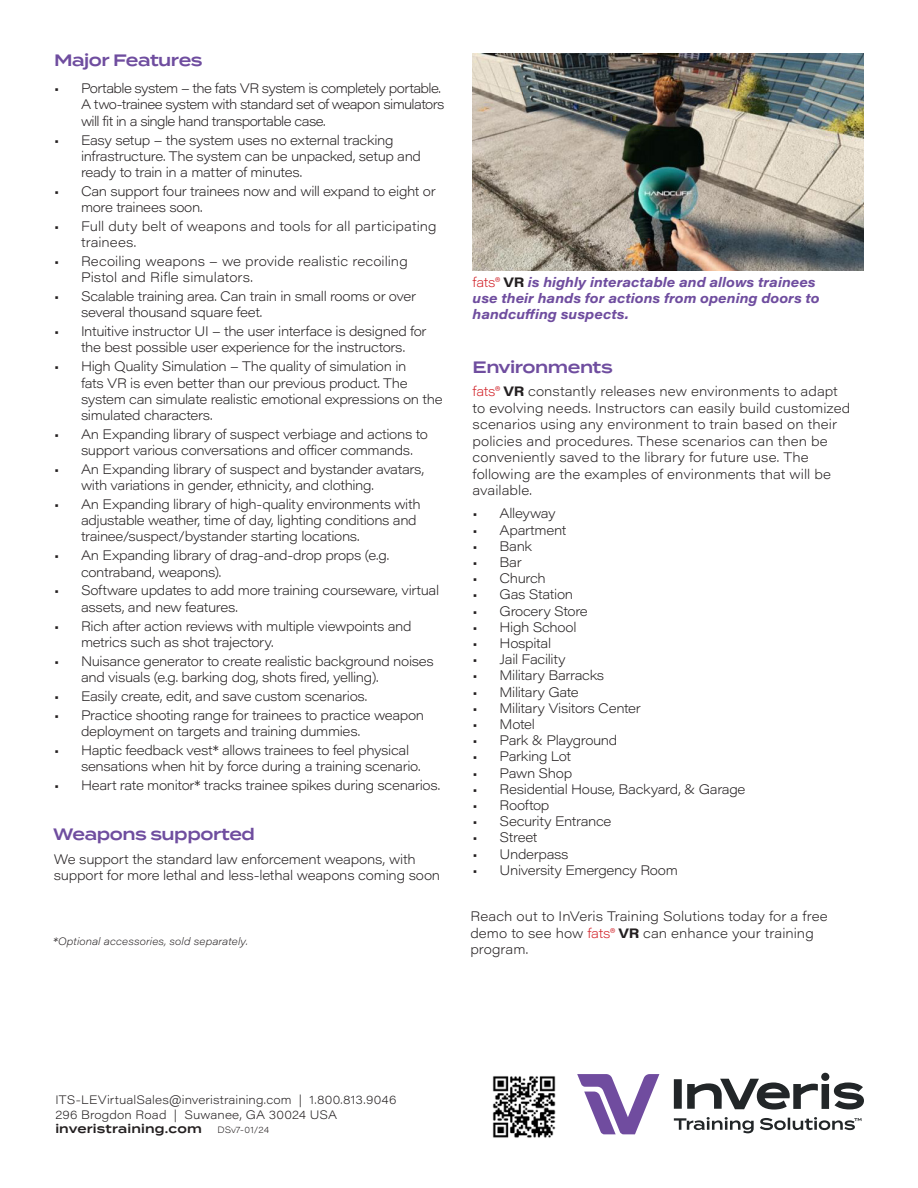
<style>
.page{position:relative;width:918px;height:1188px;background:#fff}
.page>*{position:absolute;margin:0;border:0;box-sizing:border-box;transform-origin:0 0}
.Body_text_9_12{font:600 16.5px "Termina";letter-spacing:-.025em;color:#6f4d9f}
.Subhead_purple_left-align{font:600 16.5px "Termina";letter-spacing:-.03em;color:#6f4d9f}
.Body_text_9_12-2{font:200 13.5px/16.2px "Acumin Pro Wide";letter-spacing:-.025em;color:#231f20}
.Body_text_9_12-3{font:200 13.5px/16.5px "Acumin Pro Wide";letter-spacing:.005em;color:#231f20}
.Body_text_9_12-4{font:200 13.5px/16.2px "Acumin Pro Wide";letter-spacing:-.045em;color:#231f20}
.Sidebar{font:italic 700 13.5px/16.2px "Acumin Pro Wide";letter-spacing:.005em;color:#6f4d9f}
.Body_text_9_12-5{font:200 13.5px/16.5px "Acumin Pro Wide";color:#231f20}
.Address_black_left-align{font:200 12px "Acumin Pro Wide";letter-spacing:.01em;color:#231f20}
.URL_black_left-align{font:600 12px "Termina";letter-spacing:.01em;color:#231f20}
.Body_text_9_12-6{font:italic 200 10.5px "Acumin Pro Wide";letter-spacing:.015em;color:#231f20}
.URL_black_left-align-2{font:200 9px "Acumin Pro Wide";letter-spacing:.015em;color:#231f20}
.s1{font-weight:200;font-style:normal;color:#d1232a}
.s2{font-style:normal;color:#231f20}
.s3{color:#d1232a}
.s4{font-weight:700}
</style>
<div class="page">
<img style="left:473px;top:54px;width:391px;height:217px">
<svg style="left:674px;top:1117px;width:187px;height:16px"></svg>
<svg style="left:674px;top:1073px;width:190px;height:37px"></svg>
<svg style="left:577px;top:1074px;width:82px;height:60px"></svg>
<img style="left:492px;top:1076px;width:64px;height:62px">
<p class="Subhead_purple_left-align" style="left:54px;top:48px;width:150px">Major Features</p>
<p class="Body_text_9_12-4" style="left:81px;top:80px;width:365px;text-indent:-27px">• Portable system – the fats VR system is completely portable.<br>A two-trainee system with standard set of weapon simulators will fit in a single hand transportable case.</p>
<p class="Body_text_9_12-2" style="left:81px;top:131px;width:342px;text-indent:-27px">• Easy setup – the system uses no external tracking infrastructure. The system can be unpacked, setup and ready to train in a matter of minutes.</p>
<p class="Body_text_9_12-2" style="left:81px;top:182px;width:356px;text-indent:-27px">• Can support four trainees now and will expand to eight or more trainees soon.</p>
<p class="Body_text_9_12-3" style="left:81px;top:218px;width:357px;text-indent:-27px">• Full duty belt of weapons and tools for all participating trainees.</p>
<p class="Body_text_9_12-3" style="left:81px;top:253px;width:328px;text-indent:-27px">• Recoiling weapons – we provide realistic recoiling<br>Pistol and Rifle simulators.</p>
<p class="Body_text_9_12-2" style="left:81px;top:288px;width:337px;text-indent:-27px">• Scalable training area. Can train in small rooms or over several thousand square feet.</p>
<p class="Body_text_9_12-2" style="left:54px;top:323px;width:374px;text-align:center">• Intuitive instructor UI – the user interface is designed for the best possible user experience for the instructors.</p>
<p class="Body_text_9_12-2" style="left:81px;top:358px;width:363px;text-indent:-27px">• High Quality Simulation – The quality of simulation in<br>fats VR is even better than our previous product. The system can simulate realistic emotional expressions on the simulated characters.</p>
<p class="Body_text_9_12-2" style="left:81px;top:425px;width:348px;text-indent:-27px">• An Expanding library of suspect verbiage and actions to support various conversations and officer commands.</p>
<p class="Body_text_9_12-2" style="left:81px;top:461px;width:345px;text-indent:-27px">• An Expanding library of suspect and bystander avatars, with variations in gender, ethnicity, and clothing.</p>
<p class="Body_text_9_12-2" style="left:81px;top:496px;width:341px;text-indent:-27px">• An Expanding library of high-quality environments with adjustable weather, time of day, lighting conditions and trainee/suspect/bystander starting locations.</p>
<p class="Body_text_9_12-2" style="left:81px;top:547px;width:310px;text-indent:-27px">• An Expanding library of drag-and-drop props (e.g. contraband, weapons).</p>
<p class="Body_text_9_12-2" style="left:81px;top:582px;width:360px;text-indent:-27px">• Software updates to add more training courseware, virtual assets, and new features.</p>
<p class="Body_text_9_12-2" style="left:81px;top:617px;width:332px;text-indent:-27px">• Rich after action reviews with multiple viewpoints and metrics such as shot trajectory.</p>
<p class="Body_text_9_12-2" style="left:81px;top:652px;width:354px;text-indent:-27px">• Nuisance generator to create realistic background noises and visuals (e.g. barking dog, shots fired, yelling).</p>
<p class="Body_text_9_12-2" style="left:54px;top:687px;width:315px">• Easily create, edit, and save custom scenarios.</p>
<p class="Body_text_9_12-2" style="left:81px;top:706px;width:345px;text-indent:-27px">• Practice shooting range for trainees to practice weapon deployment on targets and training dummies.</p>
<p class="Body_text_9_12-2" style="left:81px;top:741px;width:341px;text-indent:-27px">• Haptic feedback vest* allows trainees to feel physical sensations when hit by force during a training scenario.</p>
<p class="Body_text_9_12-2" style="left:54px;top:776px;width:388px">• Heart rate monitor* tracks trainee spikes during scenarios.</p>
<p class="Body_text_9_12" style="left:53px;top:822px;width:203px">Weapons supported</p>
<p class="Body_text_9_12-2" style="left:54px;top:850px;width:388px">We support the standard law enforcement weapons, with support for more lethal and less-lethal weapons coming soon</p>
<p class="Body_text_9_12-6" style="left:53px;top:934px;width:196px">*Optional accessories, sold separately.</p>
<p class="Sidebar" style="left:473px;top:273px;width:349px"><span class="s1">fats®</span> <span class="s2">VR</span> is highly interactable and allows trainees use their hands for actions from opening doors to handcuffing suspects.</p>
<p class="Body_text_9_12" style="left:473px;top:355px;width:142px">Environments</p>
<p class="Body_text_9_12-3" style="left:473px;top:383px;width:379px"><span class="s3">fats®</span> <span class="s4">VR</span> constantly releases new environments to adapt to evolving needs. Instructors can easily build customized scenarios using any environment to train based on their policies and procedures. These scenarios can then be conveniently saved to the library for future use. The following are the examples of environments that will be available.</p>
<p class="Body_text_9_12-2" style="left:473px;top:505px;width:85px">• Alleyway</p>
<p class="Body_text_9_12-2" style="left:473px;top:521px;width:95px">• Apartment</p>
<p class="Body_text_9_12-2" style="left:473px;top:537px;width:61px">• Bank</p>
<p class="Body_text_9_12-2" style="left:473px;top:553px;width:51px">• Bar</p>
<p class="Body_text_9_12-2" style="left:473px;top:570px;width:75px">• Church</p>
<p class="Body_text_9_12-2" style="left:473px;top:586px;width:102px">• Gas Station</p>
<p class="Body_text_9_12-2" style="left:473px;top:602px;width:117px">• Grocery Store</p>
<p class="Body_text_9_12-2" style="left:473px;top:618px;width:105px">• High School</p>
<p class="Body_text_9_12-2" style="left:473px;top:634px;width:80px">• Hospital</p>
<p class="Body_text_9_12-2" style="left:473px;top:651px;width:95px">• Jail Facility</p>
<p class="Body_text_9_12-2" style="left:473px;top:667px;width:133px">• Military Barracks</p>
<p class="Body_text_9_12-2" style="left:473px;top:683px;width:108px">• Military Gate</p>
<p class="Body_text_9_12-2" style="left:473px;top:699px;width:170px">• Military Visitors Center</p>
<p class="Body_text_9_12-2" style="left:473px;top:715px;width:64px">• Motel</p>
<p class="Body_text_9_12-2" style="left:473px;top:732px;width:146px">• Park &amp; Playground</p>
<p class="Body_text_9_12-2" style="left:473px;top:748px;width:100px">• Parking Lot</p>
<p class="Body_text_9_12-2" style="left:473px;top:764px;width:101px">• Pawn Shop</p>
<p class="Body_text_9_12-2" style="left:473px;top:780px;width:274px">• Residential House, Backyard, &amp; Garage</p>
<p class="Body_text_9_12-2" style="left:473px;top:796px;width:78px">• Rooftop</p>
<p class="Body_text_9_12-2" style="left:473px;top:813px;width:140px">• Security Entrance</p>
<p class="Body_text_9_12-2" style="left:473px;top:829px;width:66px">• Street</p>
<p class="Body_text_9_12-2" style="left:473px;top:845px;width:98px">• Underpass</p>
<p class="Body_text_9_12-2" style="left:473px;top:861px;width:207px">• University Emergency Room</p>
<p class="Body_text_9_12-5" style="left:470px;top:907px;width:359px">Reach out to InVeris Training Solutions today for a free demo to see how <span class="s3">fats®</span> <span class="s4">VR</span> can enhance your training program.</p>
<p class="Address_black_left-align" style="left:55px;top:1092px;width:343px">ITS-LEVirtualSales@inveristraining.com | 1.800.813.9046</p>
<p class="Address_black_left-align" style="left:55px;top:1106px;width:283px">296 Brogdon Road | Suwanee, GA 30024 USA</p>
<p class="URL_black_left-align" style="left:55px;top:1120px;width:148px">inveristraining.com</p>
<p class="URL_black_left-align-2" style="left:217px;top:1124px;width:53px">DSv7-01/24</p>
</div>
